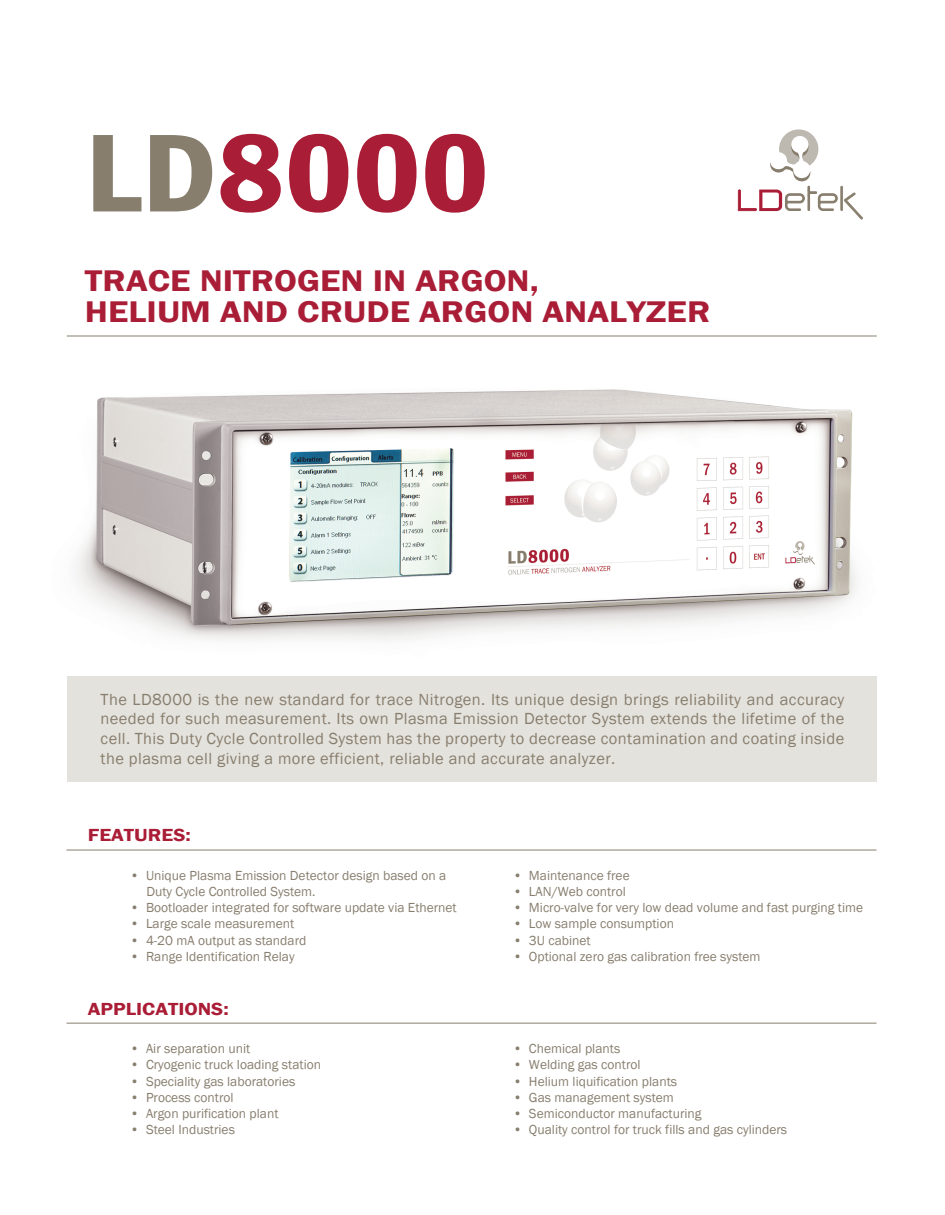
<style>
.page{position:relative;width:945px;height:1215px;background:#fff}
.page>*{position:absolute;margin:0;border:0;box-sizing:border-box;transform-origin:0 0}
.t1{font:600 condensed 114.75px "Franklin Gothic";color:#aa1d36;scale:1.16 1}
.t2{font:600 30.75px/31.5px "Franklin Gothic";color:#aa1d36;scale:1.16 1}
.t3{font:600 18px "Franklin Gothic";color:#aa1d36;scale:1.16 1}
.t4{font:16.5px/19.8px "Franklin Gothic";letter-spacing:.025em;color:#887e6e;text-align:justify}
.t5{font:13.5px/16.2px "Franklin Gothic";color:#887e6e}
.s1{color:#887e6e}
</style>
<div class="page">
<img style="left:76px;top:389px;width:780px;height:251px">
<div style="left:67px;top:676px;width:810px;height:106px;background:#e4e2dd"></div>
<hr style="left:66px;top:850px;width:810px;height:1px;background:#887e6e">
<hr style="left:67px;top:336px;width:810px;height:1px;background:#887e6e">
<svg style="left:738px;top:129px;width:125px;height:91px"></svg>
<hr style="left:66px;top:1023px;width:810px;height:1px;background:#887e6e">
<h1 class="t1" style="left:85px;top:96px;width:350px"><span class="s1">LD</span>8000</h1>
<h2 class="t2" style="left:85px;top:265px;width:541px">TRACE NITROGEN IN ARGON,<br>HELIUM AND CRUDE ARGON ANALYZER</h2>
<p class="t4" style="left:101px;top:690px;width:745px">The LD8000 is the new standard for trace Nitrogen. Its unique design brings reliability and accuracy needed for such measurement. Its own Plasma Emission Detector System extends the lifetime of the cell. This Duty Cycle Controlled System has the property to decrease contamination and coating inside the plasma cell giving a more efficient, reliable and accurate analyzer.</p>
<h3 class="t3" style="left:88px;top:824px;width:90px">FEATURES:</h3>
<p class="t5" style="left:146px;top:868px;width:301px;text-indent:-16px">• Unique Plasma Emission Detector design based on a<br>Duty Cycle Controlled System.</p>
<p class="t5" style="left:130px;top:900px;width:328px">• Bootloader integrated for software update via Ethernet</p>
<p class="t5" style="left:130px;top:916px;width:165px">• Large scale measurement</p>
<p class="t5" style="left:130px;top:932px;width:178px">• 4-20 mA output as standard</p>
<p class="t5" style="left:130px;top:949px;width:166px">• Range Identification Relay</p>
<h3 class="t3" style="left:88px;top:998px;width:123px">APPLICATIONS:</h3>
<p class="t5" style="left:130px;top:1041px;width:122px">• Air separation unit</p>
<p class="t5" style="left:130px;top:1057px;width:192px">• Cryogenic truck loading station</p>
<p class="t5" style="left:130px;top:1073px;width:167px">• Speciality gas laboratories</p>
<p class="t5" style="left:130px;top:1090px;width:105px">• Process control</p>
<p class="t5" style="left:130px;top:1106px;width:150px">• Argon purification plant</p>
<p class="t5" style="left:130px;top:1122px;width:106px">• Steel Industries</p>
<p class="t5" style="left:513px;top:868px;width:118px">• Maintenance free</p>
<p class="t5" style="left:513px;top:884px;width:114px">• LAN/Web control</p>
<p class="t5" style="left:513px;top:900px;width:351px">• Micro-valve for very low dead volume and fast purging time</p>
<p class="t5" style="left:513px;top:916px;width:162px">• Low sample consumption</p>
<p class="t5" style="left:513px;top:932px;width:79px">• 3U cabinet</p>
<p class="t5" style="left:513px;top:949px;width:249px">• Optional zero gas calibration free system</p>
<p class="t5" style="left:513px;top:1041px;width:109px">• Chemical plants</p>
<p class="t5" style="left:513px;top:1057px;width:129px">• Welding gas control</p>
<p class="t5" style="left:513px;top:1073px;width:165px">• Helium liquification plants</p>
<p class="t5" style="left:513px;top:1090px;width:162px">• Gas management system</p>
<p class="t5" style="left:513px;top:1106px;width:190px">• Semiconductor manufacturing</p>
<p class="t5" style="left:513px;top:1122px;width:276px">• Quality control for truck fills and gas cylinders</p>
</div>
